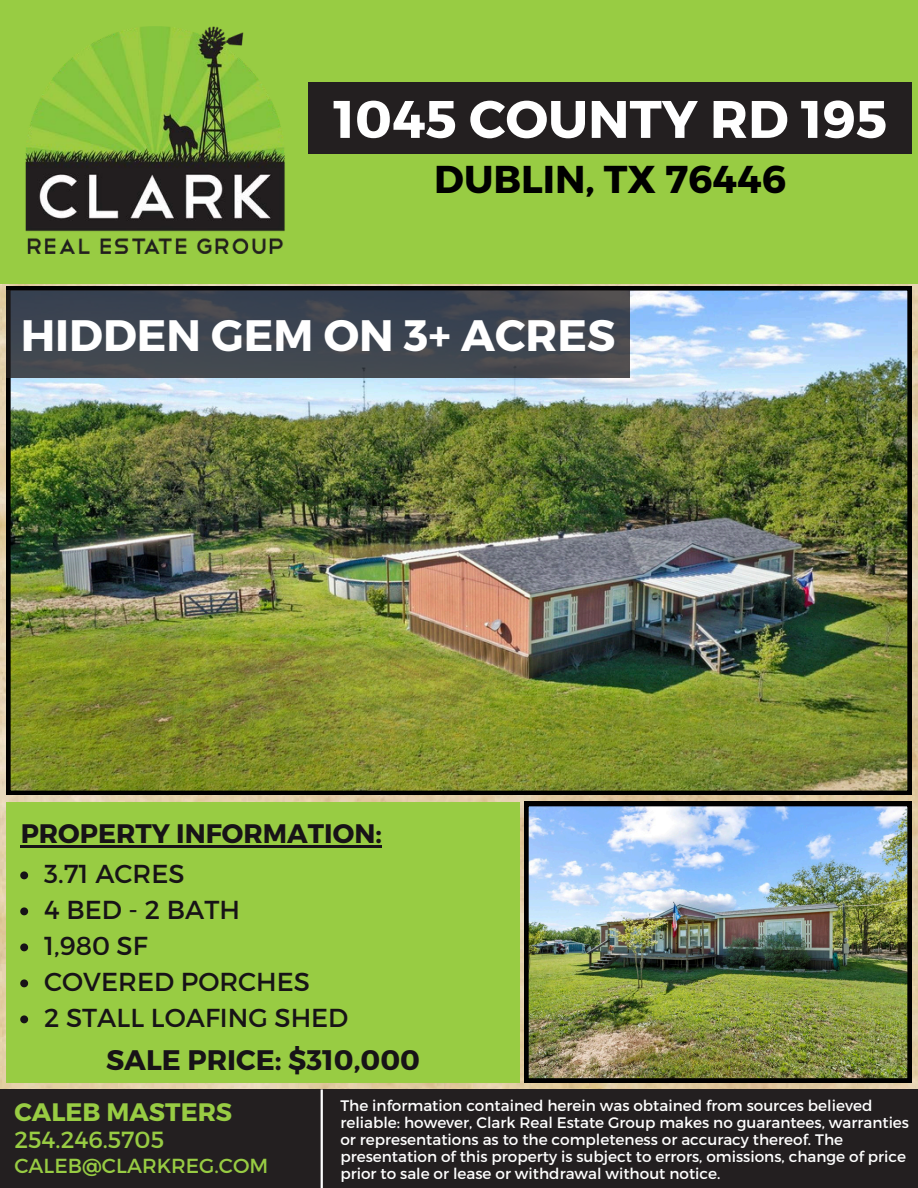
<style>
.page{position:relative;width:918px;height:1188px;background:#fff}
.page>*{position:absolute;margin:0;border:0;box-sizing:border-box;transform-origin:0 0}
.t1{font:700 52.8px "Montserrat";color:#fff}
.t2{font:700 43.95px "Montserrat";color:#fff}
.t3{font:700 38.7px "Montserrat";color:#000}
.t4{font:700 28.2px "Montserrat";color:#171317}
.t5{font:700 26.7px "Montserrat";color:#171317}
.t6{font:25.95px "Montserrat";color:#171317}
.t7{font:700 25.2px "Montserrat";color:#98cc43}
.t8{font:23.4px "Montserrat";color:#98cc43}
.t9{font:20.4px "Montserrat";color:#98cc43}
.t10{font:15.3px/16.8px "Montserrat";color:#fff}
</style>
<div class="page">
<img style="left:0;top:284px;width:918px;height:805px">
<div style="left:0;top:0;width:918px;height:284px;background:#98cc43"></div>
<div style="left:309px;top:82px;width:603px;height:72px;background:#231f20"></div>
<img style="left:6px;top:286px;width:906px;height:509px">
<svg style="left:6px;top:290px;width:623px;height:88px;background:#3f454f"></svg>
<div style="left:6px;top:802px;width:514px;height:281px;background:#98cc43"></div>
<div style="left:0;top:1089px;width:918px;height:99px;background:#231f20"></div>
<hr style="left:321px;top:1089px;width:2px;height:99px;background:#fff">
<img style="left:25px;top:27px;width:260px;height:226px">
<img style="left:524px;top:802px;width:388px;height:281px">
<hr style="left:21px;top:846px;width:361px;height:2px;background:#171317">
<svg style="left:20px;top:871px;width:8px;height:8px"></svg>
<svg style="left:20px;top:907px;width:8px;height:8px"></svg>
<svg style="left:20px;top:943px;width:8px;height:8px"></svg>
<svg style="left:20px;top:979px;width:8px;height:8px"></svg>
<svg style="left:20px;top:1015px;width:8px;height:8px"></svg>
<h4 class="t1" style="left:333px;top:85px;width:556px">1045 COUNTY RD 195</h4>
<p class="t3" style="left:434px;top:154px;width:353px">DUBLIN, TX 76446</p>
<p class="t2" style="left:21px;top:307px;width:596px">HIDDEN GEM ON 3+ ACRES</p>
<p class="t5" style="left:21px;top:817px;width:363px">PROPERTY INFORMATION:</p>
<p class="t6" style="left:44px;top:857px;width:142px">3.71 ACRES</p>
<p class="t6" style="left:44px;top:893px;width:197px">4 BED - 2 BATH</p>
<p class="t6" style="left:44px;top:929px;width:105px">1,980 SF</p>
<h6 class="t6" style="left:44px;top:965px;width:267px">COVERED PORCHES</h6>
<p class="t6" style="left:44px;top:1001px;width:306px">2 STALL LOAFING SHED</p>
<p class="t4" style="left:106px;top:1042px;width:316px">SALE PRICE: $310,000</p>
<p class="t10" style="left:340px;top:1097px;width:570px">The information contained herein was obtained from sources believed reliable: however, Clark Real Estate Group makes no guarantees, warranties or representations as to the completeness or accuracy thereof. The presentation of this property is subject to errors, omissions, change of price prior to sale or lease or withdrawal without notice.</p>
<h1 class="t7" style="left:14px;top:1095px;width:219px">CALEB MASTERS</h1>
<h3 class="t8" style="left:14px;top:1125px;width:151px">254.246.5705</h3>
<p class="t9" style="left:14px;top:1153px;width:255px">CALEB@CLARKREG.COM</p>
</div>
